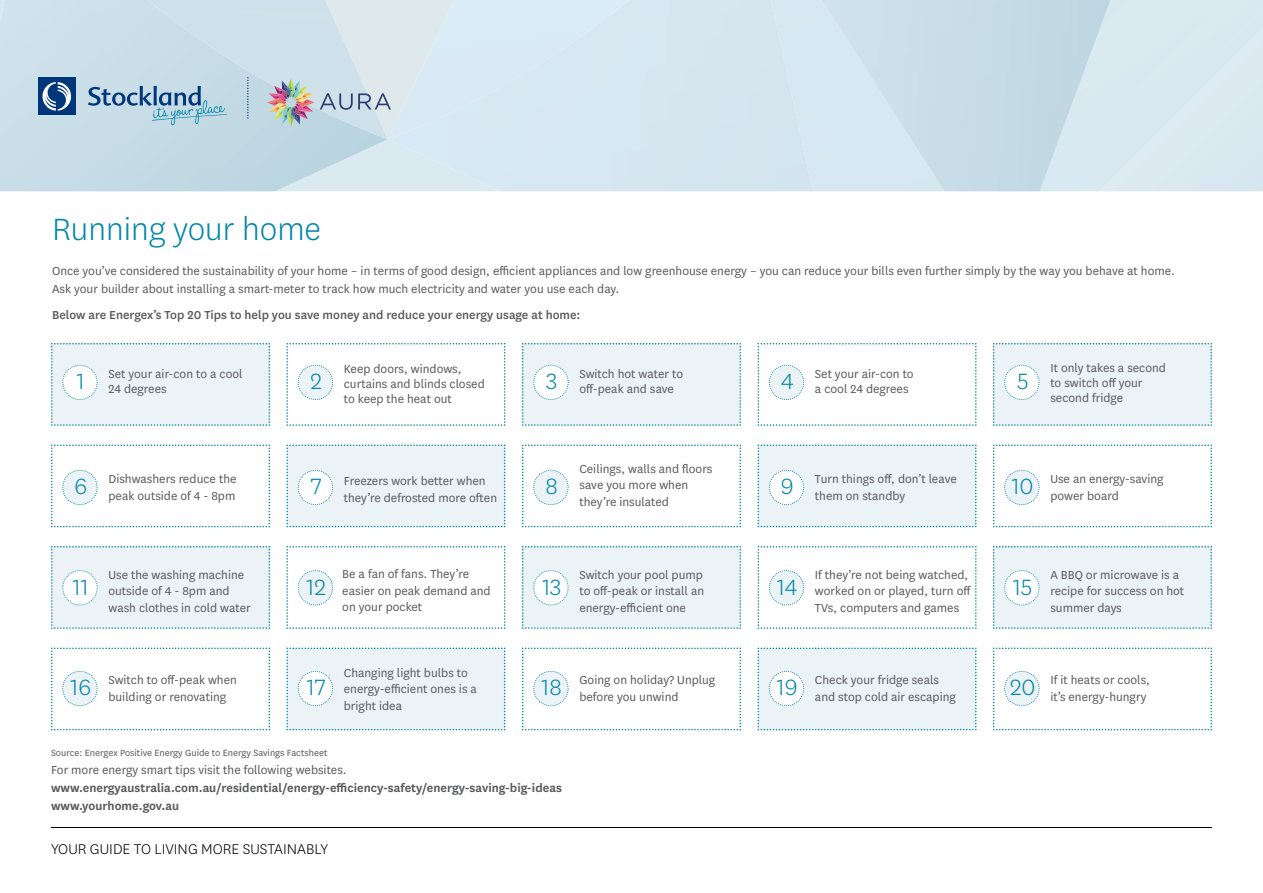
<style>
.page{position:relative;width:1263px;height:893px;background:#fff}
.page>*{position:absolute;margin:0;border:0;box-sizing:border-box;transform-origin:0 0}
.t1{font:36px "National Light PL";color:#0086a8}
.t2{font:25.8px "National Light PL";color:#0086a8}
.t3{font:16.5px "National Light PL";color:#000}
.t4{font:13.5px/16.5px "National Book PL";color:#58595b}
.t5{font:13.5px/18px "National Semibold PL";color:#58595b}
.t6{font:13.5px "National Medium PL";color:#58595b}
.t7{font:10.5px "National Book PL";color:#58595b}
.s1{font-family:"National Light PL";font-size:25.8px;color:#0086a8}
</style>
<div class="page">
<hr style="left:51px;top:827px;width:1160px;height:1px;background:#000">
<img style="left:148px;top:0;width:482px;height:139px">
<img style="left:821px;top:0;width:289px;height:191px">
<svg style="left:51px;top:343px;width:219px;height:83px;background:#e8f1f4"></svg>
<svg style="left:51px;top:444px;width:219px;height:83px"></svg>
<svg style="left:51px;top:546px;width:219px;height:83px;background:#e8f1f4"></svg>
<svg style="left:51px;top:648px;width:219px;height:82px"></svg>
<svg style="left:286px;top:343px;width:219px;height:83px"></svg>
<svg style="left:286px;top:444px;width:219px;height:83px;background:#e8f1f5"></svg>
<svg style="left:286px;top:546px;width:219px;height:83px"></svg>
<svg style="left:286px;top:648px;width:219px;height:82px;background:#e8f1f5"></svg>
<svg style="left:522px;top:343px;width:219px;height:83px;background:#e8f1f4"></svg>
<svg style="left:522px;top:444px;width:219px;height:83px"></svg>
<svg style="left:522px;top:546px;width:219px;height:83px;background:#e8f1f4"></svg>
<svg style="left:522px;top:648px;width:219px;height:82px"></svg>
<svg style="left:757px;top:343px;width:219px;height:83px"></svg>
<svg style="left:757px;top:444px;width:219px;height:83px;background:#e8f1f5"></svg>
<svg style="left:757px;top:546px;width:219px;height:83px"></svg>
<svg style="left:757px;top:648px;width:219px;height:82px;background:#e8f1f5"></svg>
<svg style="left:993px;top:343px;width:219px;height:83px;background:#e8f1f4"></svg>
<svg style="left:993px;top:444px;width:219px;height:83px"></svg>
<svg style="left:993px;top:546px;width:219px;height:83px;background:#e8f1f4"></svg>
<svg style="left:993px;top:648px;width:219px;height:82px"></svg>
<svg style="left:247px;top:77px;width:2px;height:42px"></svg>
<div style="left:38px;top:77px;width:38px;height:38px;background:#00377b"></div>
<svg style="left:42px;top:82px;width:29px;height:29px"></svg>
<svg style="left:88px;top:86px;width:139px;height:39px;background:#a0c0d3"></svg>
<img style="left:267px;top:79px;width:124px;height:47px">
<h1 class="t1" style="left:52px;top:206px;width:270px">Running your home</h1>
<p class="t4" style="left:52px;top:261px;width:1124px;line-height:18px">Once you’ve considered the sustainability of your home – in terms of good design, efficient appliances and low greenhouse energy – you can reduce your bills even further simply by the way you behave at home.<br>Ask your builder about installing a smart-meter to track how much electricity and water you use each day.</p>
<p class="t6" style="left:52px;top:306px;width:530px">Below are Energex’s Top 20 Tips to help you save money and reduce your energy usage at home:</p>
<p class="t4" style="left:108px;top:366px;width:136px;line-height:15px;text-indent:-32px"><span class="s1">1</span> Set your air-con to a cool<br>24 degrees</p>
<h2 class="t2" style="left:310px;top:365px;width:13px">2</h2>
<p class="t4" style="left:344px;top:360px;width:142px;line-height:15px">Keep doors, windows, curtains and blinds closed to keep the heat out</p>
<p class="t4" style="left:579px;top:366px;width:105px;line-height:15px;text-indent:-33px"><span class="s1">3</span> Switch hot water to off-peak and save</p>
<p class="t4" style="left:815px;top:366px;width:100px;line-height:15px;text-indent:-34px"><span class="s1">4</span> Set your air-con to a cool 24 degrees</p>
<h2 class="t2" style="left:1017px;top:365px;width:13px">5</h2>
<p class="t4" style="left:1050px;top:359px;width:117px;line-height:15px">It only takes a second to switch off your second fridge</p>
<p class="t4" style="left:74px;top:470px;width:164px;text-align:right"><span class="s1">6</span> Dishwashers reduce the peak outside of 4 - 8pm</p>
<p class="t4" style="left:344px;top:472px;width:155px;text-indent:-33px"><span class="s1">7</span> Freezers work better when they’re defrosted more often</p>
<h2 class="t2" style="left:546px;top:470px;width:14px">8</h2>
<p class="t4" style="left:579px;top:460px;width:134px">Ceilings, walls and floors save you more when they’re insulated</p>
<p class="t4" style="left:815px;top:470px;width:143px;text-indent:-34px"><span class="s1">9</span> Turn things off, don’t leave them on standby</p>
<p class="t4" style="left:1012px;top:470px;width:153px;text-align:center"><span class="s1">10</span> Use an energy-saving power board</p>
<h2 class="t2" style="left:73px;top:571px;width:17px">11</h2>
<p class="t4" style="left:108px;top:566px;width:144px">Use the washing machine outside of 4 - 8pm and wash clothes in cold water</p>
<h2 class="t2" style="left:307px;top:571px;width:21px">12</h2>
<p class="t4" style="left:342px;top:565px;width:150px">Be a fan of fans. They’re easier on peak demand and on your pocket</p>
<h2 class="t2" style="left:542px;top:571px;width:20px">13</h2>
<p class="t4" style="left:579px;top:566px;width:126px;text-align:justify">Switch your pool pump to off-peak or install an energy-efficient one</p>
<h2 class="t2" style="left:777px;top:571px;width:22px">14</h2>
<p class="t4" style="left:815px;top:566px;width:158px">If they’re not being watched, worked on or played, turn off<br>TVs, computers and games</p>
<h2 class="t2" style="left:1013px;top:571px;width:21px">15</h2>
<p class="t4" style="left:1050px;top:566px;width:135px">A BBQ or microwave is a recipe for success on hot summer days</p>
<p class="t4" style="left:108px;top:671px;width:130px;text-indent:-38px"><span class="s1">16</span> Switch to off-peak when building or renovating</p>
<h2 class="t2" style="left:307px;top:671px;width:20px">17</h2>
<p class="t4" style="left:344px;top:664px;width:135px">Changing light bulbs to energy-efficient ones is a bright idea</p>
<p class="t4" style="left:542px;top:671px;width:175px;text-align:center"><span class="s1">18</span> Going on holiday? Unplug before you unwind</p>
<p class="t4" style="left:815px;top:671px;width:143px;text-indent:-38px"><span class="s1">19</span> Check your fridge seals and stop cold air escaping</p>
<p class="t4" style="left:1010px;top:671px;width:141px;text-align:right"><span class="s1">20</span> If it heats or cools, it’s energy-hungry</p>
<p class="t7" style="left:51px;top:746px;width:278px">Source: Energex Positive Energy Guide to Energy Savings Factsheet</p>
<p class="t4" style="left:51px;top:761px;width:297px">For more energy smart tips visit the following websites.</p>
<p class="t5" style="left:51px;top:778px;width:512px">www.energyaustralia.com.au/residential/energy-efficiency-safety/energy-saving-big-ideas www.yourhome.gov.au</p>
<p class="t3" style="left:51px;top:839px;width:279px">YOUR GUIDE TO LIVING MORE SUSTAINABLY</p>
</div>
